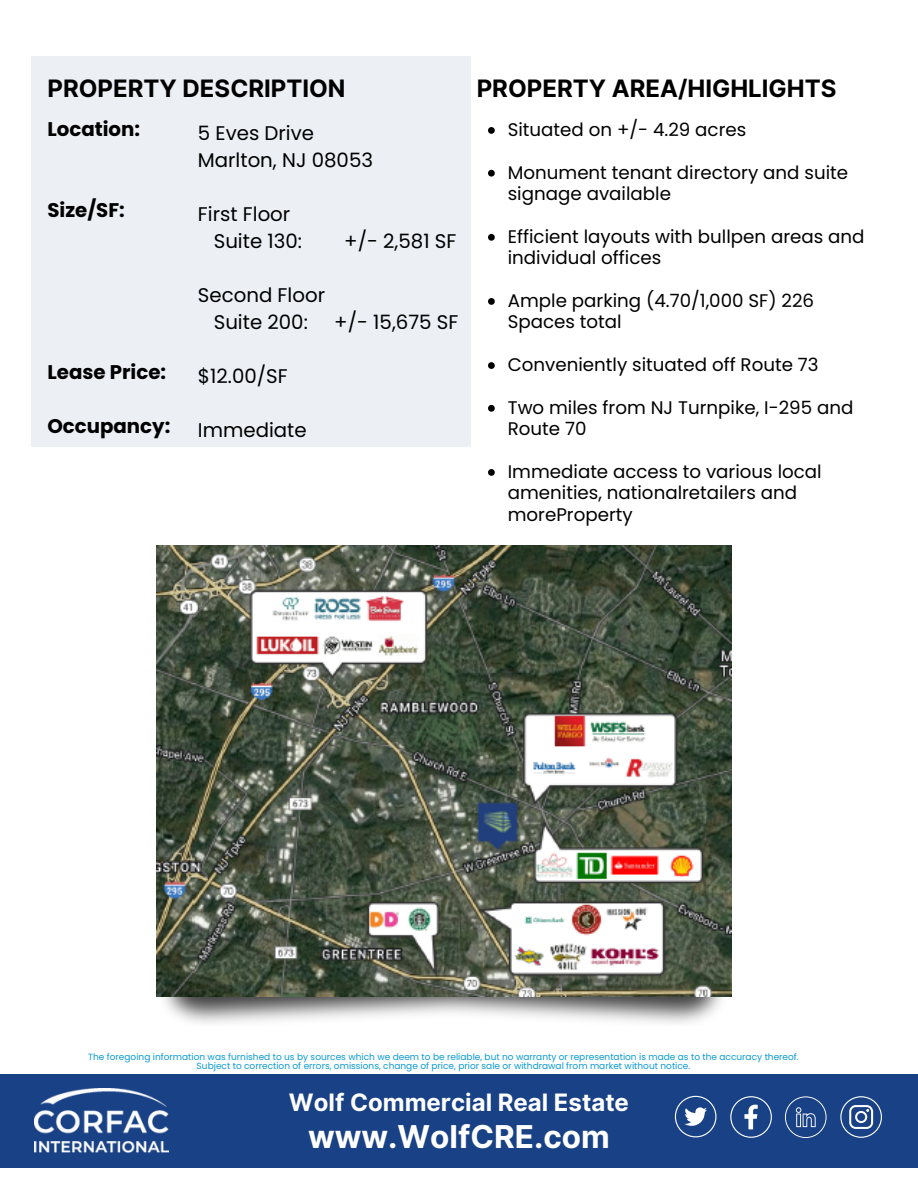
<style>
.page{position:relative;width:918px;height:1188px;background:#fff}
.page>*{position:absolute;margin:0;border:0;box-sizing:border-box;transform-origin:0 0}
.t1{font:700 31.5px "Inter";color:#fff}
.t2{font:700 24px "Inter";color:#000}
.t3{font:700 24px "Inter";color:#fff}
.t4{font:19.8px "Poppins";color:#000}
.t5{font:700 19.8px "Poppins";color:#000}
.t6{font:18.3px/21.3px "Poppins";color:#000}
.t7{font:9px/9px "Poppins";color:#0b9ad1;text-align:center}
</style>
<div class="page">
<div style="left:31px;top:56px;width:439px;height:391px;background:#ecf0f5"></div>
<div style="left:0;top:1074px;width:918px;height:94px;background:#194185"></div>
<img style="left:34px;top:1088px;width:134px;height:64px">
<svg style="left:675px;top:1096px;width:42px;height:41px"></svg>
<svg style="left:785px;top:1096px;width:42px;height:42px"></svg>
<svg style="left:840px;top:1096px;width:42px;height:42px"></svg>
<svg style="left:730px;top:1096px;width:42px;height:42px"></svg>
<img style="left:156px;top:546px;width:575px;height:478px">
<svg style="left:488px;top:127px;width:7px;height:7px"></svg>
<svg style="left:488px;top:170px;width:7px;height:7px"></svg>
<svg style="left:488px;top:234px;width:7px;height:7px"></svg>
<svg style="left:488px;top:298px;width:7px;height:7px"></svg>
<svg style="left:488px;top:362px;width:7px;height:7px"></svg>
<svg style="left:488px;top:405px;width:7px;height:7px"></svg>
<svg style="left:488px;top:469px;width:7px;height:7px"></svg>
<p class="t2" style="left:47px;top:74px;width:300px">PROPERTY DESCRIPTION</p>
<p class="t5" style="left:47px;top:116px;width:94px">Location:</p>
<p class="t5" style="left:47px;top:197px;width:79px">Size/SF:</p>
<p class="t5" style="left:47px;top:359px;width:120px">Lease Price:</p>
<p class="t5" style="left:47px;top:413px;width:124px">Occupancy:</p>
<p class="t4" style="left:198px;top:119px;width:118px">5 Eves Drive</p>
<p class="t4" style="left:198px;top:146px;width:177px">Marlton, NJ 08053</p>
<p class="t4" style="left:198px;top:200px;width:94px">First Floor</p>
<p class="t4" style="left:214px;top:227px;width:90px">Suite 130:</p>
<p class="t4" style="left:344px;top:227px;width:114px">+/- 2,581 SF</p>
<p class="t4" style="left:198px;top:281px;width:129px">Second Floor</p>
<p class="t4" style="left:214px;top:308px;width:96px">Suite 200:</p>
<p class="t4" style="left:334px;top:308px;width:126px">+/- 15,675 SF</p>
<p class="t4" style="left:198px;top:362px;width:91px">$12.00/SF</p>
<p class="t4" style="left:198px;top:416px;width:110px">Immediate</p>
<p class="t2" style="left:477px;top:74px;width:361px">PROPERTY AREA/HIGHLIGHTS</p>
<p class="t6" style="left:508px;top:119px;width:240px">Situated on +/- 4.29 acres</p>
<p class="t6" style="left:508px;top:162px;width:342px">Monument tenant directory and suite signage available</p>
<p class="t6" style="left:508px;top:226px;width:358px">Efficient layouts with bullpen areas and individual offices</p>
<p class="t6" style="left:508px;top:290px;width:308px">Ample parking (4.70/1,000 SF) 226<br>Spaces total</p>
<p class="t6" style="left:508px;top:354px;width:312px">Conveniently situated off Route 73</p>
<p class="t6" style="left:508px;top:397px;width:347px">Two miles from NJ Turnpike, I-295 and<br>Route 70</p>
<p class="t6" style="left:508px;top:461px;width:315px">Immediate access to various local amenities, nationalretailers and moreProperty</p>
<p class="t7" style="left:88px;top:1052px;width:712px">The foregoing information was furnished to us by sources which we deem to be reliable, but no warranty or representation is made as to the accuracy thereof.<br>Subject to correction of errors, omissions, change of price, prior sale or withdrawal from market without notice.</p>
<p class="t3" style="left:289px;top:1088px;width:341px">Wolf Commercial Real Estate</p>
<p class="t1" style="left:308px;top:1117px;width:303px">www.WolfCRE.com</p>
</div>
